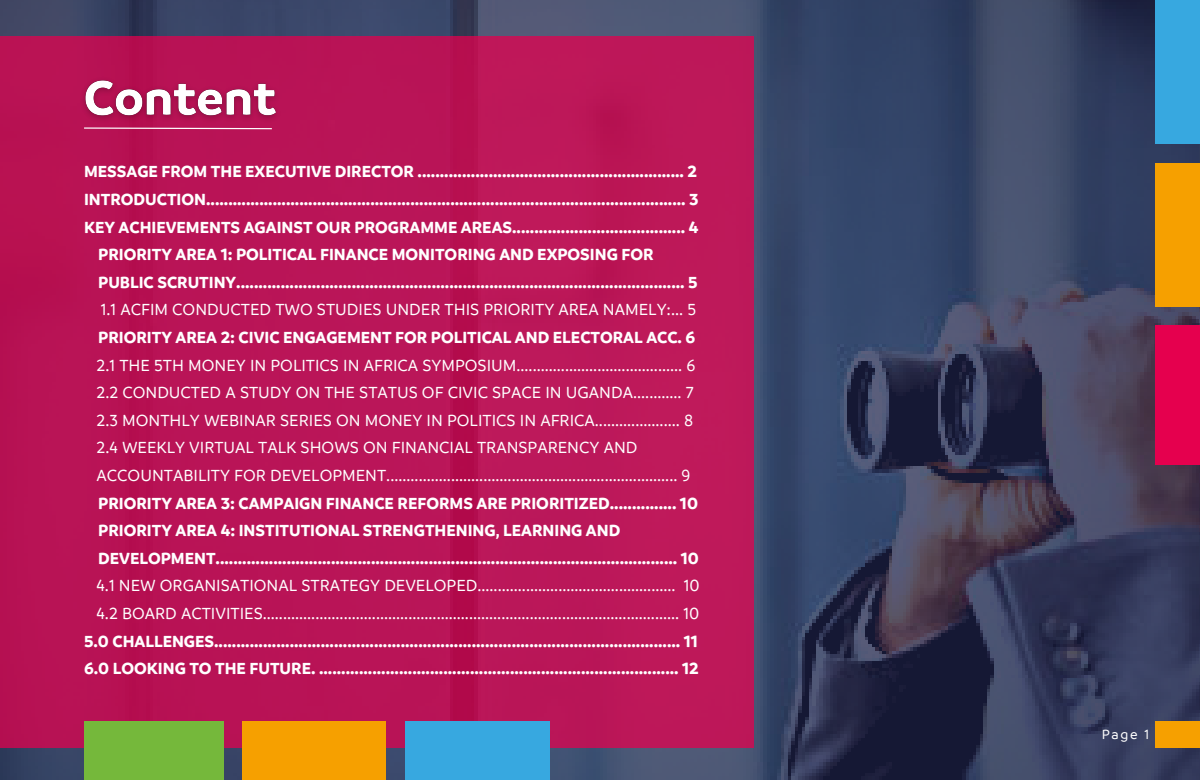
<style>
.page{position:relative;width:1200px;height:780px;background:#fff}
.page>*{position:absolute;margin:0;border:0;box-sizing:border-box;transform-origin:0 0}
.t1{font:700 17.28px "Branding SF";color:#fff}
.t2{font:500 17.28px "Branding SF";color:#fff}
.t3{font:500 14.32px "Branding SF";color:#fff}
</style>
<div class="page">
<img style="left:0;top:0;width:1200px;height:780px">
<div style="left:0;top:36px;width:753px;height:712px;background:#b91557"></div>
<img style="left:83px;top:80px;width:193px;height:43px">
<svg style="left:84px;top:127px;width:188px;height:3px"></svg>
<div style="left:1155px;top:0;width:45px;height:144px;background:#37a8e0"></div>
<div style="left:1155px;top:164px;width:45px;height:143px;background:#f6a000"></div>
<div style="left:1155px;top:325px;width:45px;height:140px;background:#e5004e"></div>
<div style="left:405px;top:721px;width:145px;height:59px;background:#37a8e0"></div>
<div style="left:242px;top:721px;width:143px;height:59px;background:#f6a000"></div>
<div style="left:84px;top:721px;width:140px;height:59px;background:#75b83b"></div>
<div style="left:1156px;top:721px;width:44px;height:27px;background:#f6a000"></div>
<p class="t1" style="left:84px;top:161px;width:615px">MESSAGE FROM THE EXECUTIVE DIRECTOR ............................................................ 2</p>
<p class="t1" style="left:84px;top:189px;width:616px">INTRODUCTION............................................................................................................ 3</p>
<p class="t1" style="left:84px;top:216px;width:616px">KEY ACHIEVEMENTS AGAINST OUR PROGRAMME AREAS....................................... 4</p>
<p class="t1" style="left:98px;top:244px;width:557px">PRIORITY AREA 1: POLITICAL FINANCE MONITORING AND EXPOSING FOR</p>
<p class="t1" style="left:98px;top:271px;width:601px">PUBLIC SCRUTINY..................................................................................................... 5</p>
<p class="t2" style="left:101px;top:299px;width:597px">1.1 ACFIM CONDUCTED TWO STUDIES UNDER THIS PRIORITY AREA NAMELY:... 5</p>
<p class="t1" style="left:98px;top:327px;width:599px">PRIORITY AREA 2: CIVIC ENGAGEMENT FOR POLITICAL AND ELECTORAL ACC. 6</p>
<p class="t2" style="left:97px;top:354px;width:600px">2.1 THE 5TH MONEY IN POLITICS IN AFRICA SYMPOSIUM......................................... 6</p>
<p class="t2" style="left:97px;top:382px;width:599px">2.2 CONDUCTED A STUDY ON THE STATUS OF CIVIC SPACE IN UGANDA............ 7</p>
<p class="t2" style="left:97px;top:409px;width:598px">2.3 MONTHLY WEBINAR SERIES ON MONEY IN POLITICS IN AFRICA..................... 8</p>
<p class="t2" style="left:97px;top:437px;width:542px">2.4 WEEKLY VIRTUAL TALK SHOWS ON FINANCIAL TRANSPARENCY AND</p>
<p class="t2" style="left:97px;top:465px;width:595px">ACCOUNTABILITY FOR DEVELOPMENT........................................................................ 9</p>
<p class="t1" style="left:98px;top:492px;width:601px">PRIORITY AREA 3: CAMPAIGN FINANCE REFORMS ARE PRIORITIZED............... 10</p>
<p class="t1" style="left:98px;top:520px;width:524px">PRIORITY AREA 4: INSTITUTIONAL STRENGTHENING, LEARNING AND</p>
<p class="t1" style="left:98px;top:547px;width:602px">DEVELOPMENT........................................................................................................ 10</p>
<p class="t2" style="left:97px;top:575px;width:605px">4.1 NEW ORGANISATIONAL STRATEGY DEVELOPED................................................. 10</p>
<p class="t2" style="left:97px;top:603px;width:604px">4.2 BOARD ACTIVITIES....................................................................................................... 10</p>
<p class="t1" style="left:84px;top:630px;width:615px">5.0 CHALLENGES......................................................................................................... 11</p>
<p class="t1" style="left:84px;top:658px;width:616px">6.0 LOOKING TO THE FUTURE. ................................................................................. 12</p>
<p class="t3" style="left:1102px;top:725px;width:49px">Page 1</p>
</div>
